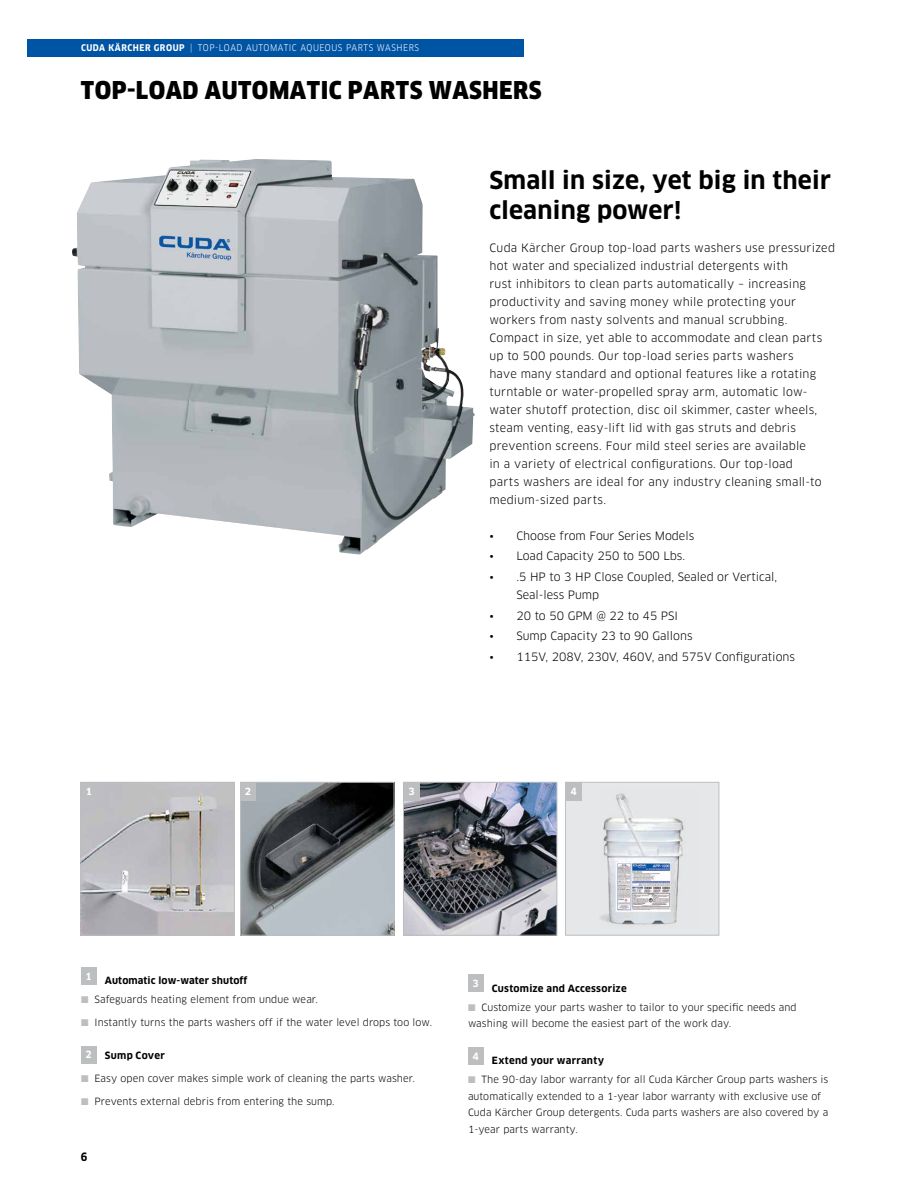
<style>
.page{position:relative;width:918px;height:1188px;background:#fff}
.page>*{position:absolute;margin:0;border:0;box-sizing:border-box;transform-origin:0 0}
.t1{font:700 24px/30px "Clan Pro";letter-spacing:.01em;color:#000}
.t2{font:900 24px "Clan Pro Narr";letter-spacing:.02em;color:#000}
.t3{font:11.25px/18px "Clan Pro";letter-spacing:.02em;color:#000}
.t4{font:11.25px/18px "Clan Pro";color:#000}
.t5{font:700 11.25px "Clan Pro Narr";color:#000}
.t6{font:9.75px/16.5px "Clan Pro";letter-spacing:.01em;color:#000}
.t7{font:700 9.75px "Clan Pro";letter-spacing:.02em;color:#000}
.t8{font:700 9.75px "Clan Pro";color:#fff}
.t9{font:9px "Clan Pro Narr";letter-spacing:.06em;color:#fff}
.s1{font-weight:700}
.s2{color:#bcbec0}
</style>
<div class="page">
<img style="left:83px;top:784px;width:150px;height:149px">
<div style="left:81px;top:782px;width:154px;height:153px;border:1px solid #bcbec0"></div>
<img style="left:405px;top:784px;width:150px;height:149px">
<div style="left:403px;top:782px;width:154px;height:153px;border:1px solid #bcbec0"></div>
<div style="left:565px;top:782px;width:154px;height:153px;background:#e6e7e8;border:1px solid #bcbec0"></div>
<img style="left:72px;top:159px;width:403px;height:396px">
<div style="left:81px;top:782px;width:16px;height:19px;background:#bcbec0"></div>
<div style="left:404px;top:782px;width:15px;height:19px;background:#bcbec0"></div>
<div style="left:566px;top:782px;width:15px;height:19px;background:#bcbec0"></div>
<img style="left:242px;top:784px;width:150px;height:149px">
<div style="left:240px;top:782px;width:154px;height:153px;border:1px solid #bcbec0"></div>
<div style="left:240px;top:782px;width:16px;height:19px;background:#bcbec0"></div>
<img style="left:600px;top:793px;width:84px;height:132px">
<img style="left:604px;top:794px;width:79px;height:129px">
<div style="left:81px;top:967px;width:15px;height:17px;background:#bcbec0"></div>
<div style="left:81px;top:1046px;width:15px;height:17px;background:#bcbec0"></div>
<div style="left:468px;top:975px;width:15px;height:17px;background:#bcbec0"></div>
<div style="left:468px;top:1047px;width:15px;height:17px;background:#bcbec0"></div>
<div style="left:27px;top:39px;width:497px;height:17px;background:#0054a4"></div>
<p class="t9" style="left:81px;top:42px;width:340px"><span class="s1">CUDA KÄRCHER GROUP</span> | TOP-LOAD AUTOMATIC AQUEOUS PARTS WASHERS</p>
<h1 class="t2" style="left:81px;top:77px;width:462px">TOP-LOAD AUTOMATIC PARTS WASHERS</h1>
<h1 class="t1" style="left:489px;top:165px;width:343px">Small in size, yet big in their cleaning power!</h1>
<p class="t3" style="left:489px;top:239px;width:347px">Cuda Kärcher Group top-load parts washers use pressurized hot water and specialized industrial detergents with<br>rust inhibitors to clean parts automatically – increasing productivity and saving money while protecting your workers from nasty solvents and manual scrubbing.<br>Compact in size, yet able to accommodate and clean parts up to 500 pounds. Our top-load series parts washers<br>have many standard and optional features like a rotating turntable or water-propelled spray arm, automatic low&shy;water shutoff protection, disc oil skimmer, caster wheels, steam venting, easy-lift lid with gas struts and debris prevention screens. Four mild steel series are available<br>in a variety of electrical configurations. Our top-load<br>parts washers are ideal for any industry cleaning small-to medium-sized parts.</p>
<p class="t4" style="left:489px;top:527px;width:206px">• Choose from Four Series Models</p>
<p class="t4" style="left:489px;top:547px;width:197px">• Load Capacity 250 to 500 Lbs.</p>
<p class="t4" style="left:516px;top:568px;width:262px;text-indent:-27px">• .5 HP to 3 HP Close Coupled, Sealed or Vertical,<br>Seal-less Pump</p>
<p class="t4" style="left:489px;top:607px;width:190px">• 20 to 50 GPM @ 22 to 45 PSI</p>
<p class="t4" style="left:489px;top:627px;width:205px">• Sump Capacity 23 to 90 Gallons</p>
<p class="t4" style="left:489px;top:648px;width:307px">• 115V, 208V, 230V, 460V, and 575V Configurations</p>
<p class="t8" style="left:86px;top:786px;width:8px">1</p>
<p class="t8" style="left:245px;top:786px;width:8px">2</p>
<p class="t8" style="left:408px;top:786px;width:8px">3</p>
<p class="t8" style="left:570px;top:786px;width:8px">4</p>
<p class="t8" style="left:86px;top:970px;width:8px">1</p>
<p class="t7" style="left:105px;top:975px;width:144px">Automatic low-water shutoff</p>
<p class="t6" style="left:81px;top:991px;width:238px"><span class="s2">■</span> Safeguards heating element from undue wear.</p>
<p class="t6" style="left:81px;top:1014px;width:353px"><span class="s2">■</span> Instantly turns the parts washers off if the water level drops too low.</p>
<p class="t8" style="left:86px;top:1049px;width:8px">2</p>
<p class="t7" style="left:105px;top:1050px;width:61px">Sump Cover</p>
<p class="t6" style="left:81px;top:1070px;width:335px"><span class="s2">■</span> Easy open cover makes simple work of cleaning the parts washer.</p>
<p class="t6" style="left:81px;top:1094px;width:255px"><span class="s2">■</span> Prevents external debris from entering the sump.</p>
<p class="t5" style="left:81px;top:1150px;width:8px">6</p>
<p class="t8" style="left:473px;top:978px;width:8px">3</p>
<p class="t7" style="left:492px;top:982px;width:136px">Customize and Accessorize</p>
<p class="t6" style="left:468px;top:999px;width:330px"><span class="s2">■</span> Customize your parts washer to tailor to your specific needs and washing will become the easiest part of the work day.</p>
<p class="t8" style="left:473px;top:1050px;width:8px">4</p>
<p class="t7" style="left:492px;top:1055px;width:114px">Extend your warranty</p>
<p class="t6" style="left:468px;top:1072px;width:362px"><span class="s2">■</span> The 90-day labor warranty for all Cuda Kärcher Group parts washers is automatically extended to a 1-year labor warranty with exclusive use of Cuda Kärcher Group detergents. Cuda parts washers are also covered by a 1-year parts warranty.</p>
</div>
